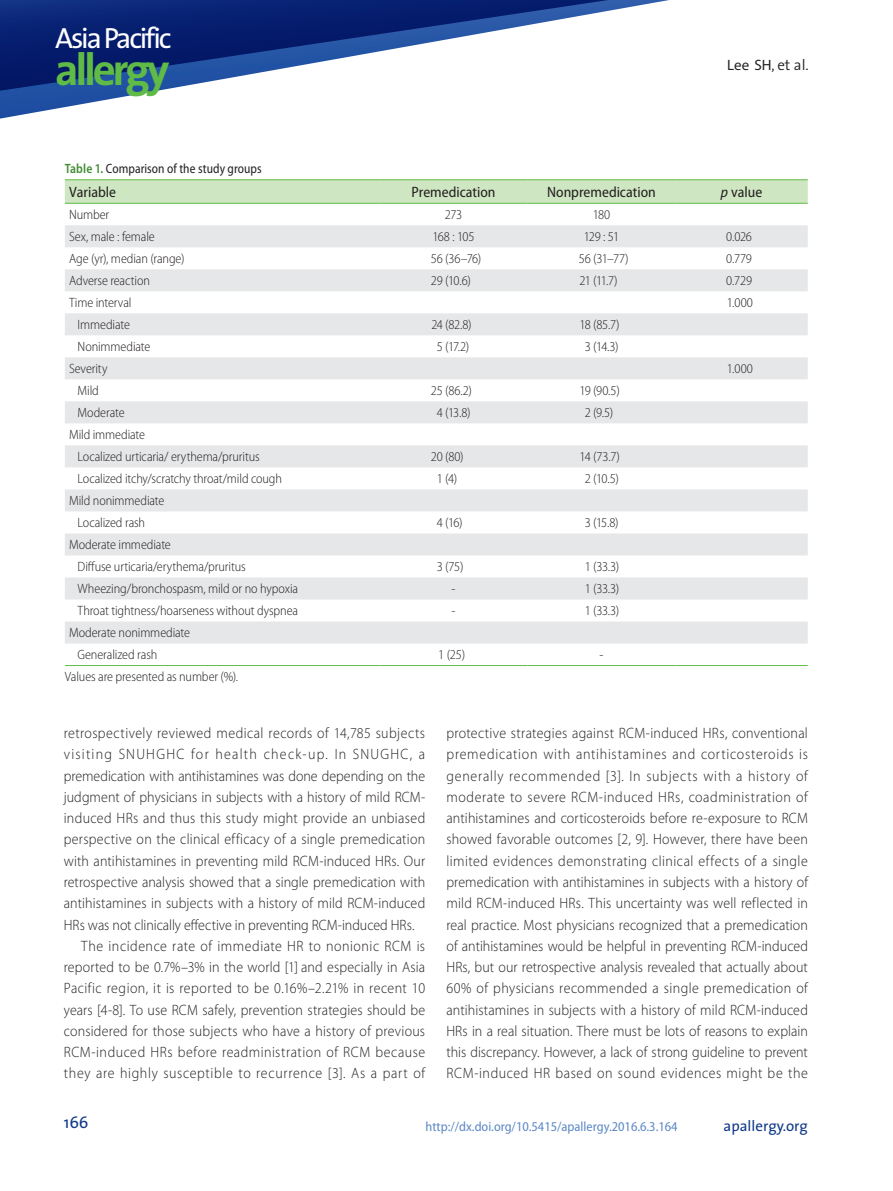
<style>
.page{position:relative;width:893px;height:1191px;background:#fff}
.page>*{position:absolute;margin:0;border:0;box-sizing:border-box;transform-origin:0 0}
.t1{font:700 45.15px "The Sans";letter-spacing:-.075em;color:#60bb46}
.t2{font:29.25px "The Sans";letter-spacing:-.075em;color:#fff}
.t3{font:16.5px "The Sans";color:#103987}
.본문{font:300 15px/21.3px "Myriad Pro";letter-spacing:.04em;color:#231f20;text-align:justify;scale:.93 1}
.테이블첫줄{font:semi-condensed 15px "Myriad Pro";color:#231f20}
.t4{font:15px "The Sans";color:#103987}
.t5{font:300 15px "The Sans";color:#231f20}
.테이블{font:300 semi-condensed 13.5px "Myriad Pro";letter-spacing:-.01em;color:#231f20}
.t6{font:semi-condensed 13.5px "Myriad Pro";color:#5d88c6}
.테이블제목{font:semi-condensed 13.5px "Myriad Pro";letter-spacing:.005em;color:#231f20;scale:.93 1}
.s1{font-family:"Myriad Pro";font-weight:400}
.s2{font-weight:600;color:#428d33}
.s3{font-style:italic}
</style>
<div class="page">
<svg style="left:0;top:93px;width:144px;height:26px"></svg>
<svg style="left:0;top:0;width:669px;height:93px"></svg>
<svg style="left:65px;top:180px;width:743px;height:23px;background:#cbe5be"></svg>
<svg style="left:65px;top:225px;width:743px;height:418px;fill:#e6e7e9"></svg>
<hr style="left:65px;top:179px;width:314px;height:1px;background:#60bb46">
<hr style="left:379px;top:179px;width:148px;height:1px;background:#60bb46">
<hr style="left:527px;top:179px;width:148px;height:1px;background:#60bb46">
<hr style="left:675px;top:179px;width:133px;height:1px;background:#60bb46">
<hr style="left:65px;top:203px;width:314px;height:1px;background:#60bb46">
<hr style="left:379px;top:203px;width:148px;height:1px;background:#60bb46">
<hr style="left:527px;top:203px;width:148px;height:1px;background:#60bb46">
<hr style="left:675px;top:203px;width:133px;height:1px;background:#60bb46">
<hr style="left:65px;top:665px;width:314px;height:1px;background:#60bb46">
<hr style="left:379px;top:665px;width:148px;height:1px;background:#60bb46">
<hr style="left:527px;top:665px;width:148px;height:1px;background:#60bb46">
<hr style="left:675px;top:665px;width:133px;height:1px;background:#60bb46">
<h2 class="t2" style="left:55px;top:14px;width:118px">Asia Pacific</h2>
<h1 class="t1" style="left:55px;top:32px;width:116px">allergy</h1>
<p class="t5" style="left:727px;top:52px;width:83px"><span class="s1">Lee SH</span>, et al.</p>
<p class="테이블제목" style="left:65px;top:160px;width:213px"><span class="s2">Table 1.</span> Comparison of the study groups</p>
<p class="테이블첫줄" style="left:69px;top:182px;width:48px">Variable</p>
<p class="테이블첫줄" style="left:411px;top:182px;width:86px">Premedication</p>
<p class="테이블첫줄" style="left:547px;top:182px;width:110px">Nonpremedication</p>
<p class="테이블첫줄" style="left:721px;top:182px;width:43px"><span class="s3">p</span> value</p>
<p class="테이블" style="left:69px;top:206px;width:42px">Number</p>
<p class="테이블" style="left:445px;top:206px;width:19px">273</p>
<p class="테이블" style="left:593px;top:206px;width:19px">180</p>
<p class="테이블" style="left:69px;top:228px;width:87px">Sex, male : female</p>
<p class="테이블" style="left:432px;top:228px;width:44px">168 : 105</p>
<p class="테이블" style="left:584px;top:228px;width:37px">129 : 51</p>
<p class="테이블" style="left:726px;top:228px;width:27px">0.026</p>
<p class="테이블" style="left:69px;top:250px;width:117px">Age (yr), median (range)</p>
<p class="테이블" style="left:431px;top:250px;width:52px">56 (36–76)</p>
<p class="테이블" style="left:579px;top:250px;width:51px">56 (31–77)</p>
<p class="테이블" style="left:726px;top:250px;width:27px">0.779</p>
<p class="테이블" style="left:69px;top:272px;width:82px">Adverse reaction</p>
<p class="테이블" style="left:431px;top:272px;width:42px">29 (10.6)</p>
<p class="테이블" style="left:579px;top:272px;width:40px">21 (11.7)</p>
<p class="테이블" style="left:726px;top:272px;width:27px">0.729</p>
<p class="테이블" style="left:69px;top:294px;width:64px">Time interval</p>
<p class="테이블" style="left:727px;top:294px;width:28px">1.000</p>
<p class="테이블" style="left:78px;top:316px;width:54px">Immediate</p>
<p class="테이블" style="left:431px;top:316px;width:42px">24 (82.8)</p>
<p class="테이블" style="left:579px;top:316px;width:42px">18 (85.7)</p>
<p class="테이블" style="left:78px;top:338px;width:74px">Nonimmediate</p>
<p class="테이블" style="left:437px;top:338px;width:34px">5 (17.2)</p>
<p class="테이블" style="left:585px;top:338px;width:35px">3 (14.3)</p>
<p class="테이블" style="left:69px;top:360px;width:40px">Severity</p>
<p class="테이블" style="left:727px;top:360px;width:28px">1.000</p>
<p class="테이블" style="left:78px;top:382px;width:23px">Mild</p>
<p class="테이블" style="left:431px;top:382px;width:43px">25 (86.2)</p>
<p class="테이블" style="left:580px;top:382px;width:42px">19 (90.5)</p>
<p class="테이블" style="left:78px;top:404px;width:49px">Moderate</p>
<p class="테이블" style="left:437px;top:404px;width:35px">4 (13.8)</p>
<p class="테이블" style="left:585px;top:404px;width:30px">2 (9.5)</p>
<p class="테이블" style="left:69px;top:426px;width:77px">Mild immediate</p>
<p class="테이블" style="left:78px;top:448px;width:184px">Localized urticaria/ erythema/pruritus</p>
<p class="테이블" style="left:431px;top:448px;width:34px">20 (80)</p>
<p class="테이블" style="left:579px;top:448px;width:42px">14 (73.7)</p>
<p class="테이블" style="left:78px;top:470px;width:206px">Localized itchy/scratchy throat/mild cough</p>
<p class="테이블" style="left:437px;top:470px;width:22px">1 (4)</p>
<p class="테이블" style="left:585px;top:470px;width:36px">2 (10.5)</p>
<p class="테이블" style="left:69px;top:492px;width:97px">Mild nonimmediate</p>
<p class="테이블" style="left:78px;top:514px;width:69px">Localized rash</p>
<p class="테이블" style="left:437px;top:514px;width:27px">4 (16)</p>
<p class="테이블" style="left:585px;top:514px;width:35px">3 (15.8)</p>
<p class="테이블" style="left:69px;top:536px;width:103px">Moderate immediate</p>
<p class="테이블" style="left:78px;top:558px;width:170px">Diffuse urticaria/erythema/pruritus</p>
<p class="테이블" style="left:437px;top:558px;width:28px">3 (75)</p>
<p class="테이블" style="left:585px;top:558px;width:36px">1 (33.3)</p>
<p class="테이블" style="left:78px;top:580px;width:222px">Wheezing/bronchospasm, mild or no hypoxia</p>
<p class="테이블" style="left:451px;top:580px;width:5px">-</p>
<p class="테이블" style="left:585px;top:580px;width:36px">1 (33.3)</p>
<p class="테이블" style="left:78px;top:602px;width:222px">Throat tightness/hoarseness without dyspnea</p>
<p class="테이블" style="left:451px;top:602px;width:5px">-</p>
<p class="테이블" style="left:585px;top:602px;width:36px">1 (33.3)</p>
<p class="테이블" style="left:69px;top:624px;width:122px">Moderate nonimmediate</p>
<p class="테이블" style="left:78px;top:646px;width:81px">Generalized rash</p>
<p class="테이블" style="left:438px;top:646px;width:29px">1 (25)</p>
<p class="테이블" style="left:599px;top:646px;width:5px">-</p>
<p class="테이블" style="left:65px;top:669px;width:175px">Values are presented as number (%).</p>
<p class="본문" style="left:64px;top:722px;width:390px">retrospectively reviewed medical records of 14,785 subjects visiting SNUHGHC for health check-up. In SNUGHC, a premedication with antihistamines was done depending on the judgment of physicians in subjects with a history of mild RCM&shy;induced HRs and thus this study might provide an unbiased perspective on the clinical efficacy of a single premedication with antihistamines in preventing mild RCM-induced HRs. Our retrospective analysis showed that a single premedication with antihistamines in subjects with a history of mild RCM-induced HRs was not clinically effective in preventing RCM-induced HRs.</p>
<p class="본문" style="left:64px;top:935px;width:390px;text-indent:17px">The incidence rate of immediate HR to nonionic RCM is reported to be 0.7%–3% in the world [1] and especially in Asia Pacific region, it is reported to be 0.16%–2.21% in recent 10 years [4-8]. To use RCM safely, prevention strategies should be considered for those subjects who have a history of previous RCM-induced HRs before readministration of RCM because they are highly susceptible to recurrence [3]. As a part of</p>
<p class="본문" style="left:446px;top:722px;width:390px">protective strategies against RCM-induced HRs, conventional premedication with antihistamines and corticosteroids is generally recommended [3]. In subjects with a history of moderate to severe RCM-induced HRs, coadministration of antihistamines and corticosteroids before re-exposure to RCM showed favorable outcomes [2, 9]. However, there have been limited evidences demonstrating clinical effects of a single premedication with antihistamines in subjects with a history of mild RCM-induced HRs. This uncertainty was well reflected in real practice. Most physicians recognized that a premedication of antihistamines would be helpful in preventing RCM-induced HRs, but our retrospective analysis revealed that actually about 60% of physicians recommended a single premedication of antihistamines in subjects with a history of mild RCM-induced HRs in a real situation. There must be lots of reasons to explain this discrepancy. However, a lack of strong guideline to prevent RCM-induced HR based on sound evidences might be the</p>
<p class="t3" style="left:64px;top:1109px;width:26px">166</p>
<p class="t6" style="left:426px;top:1118px;width:254px">http://dx.doi.org/10.5415/apallergy.2016.6.3.164</p>
<p class="t4" style="left:724px;top:1113px;width:86px">apallergy.org</p>
</div>
